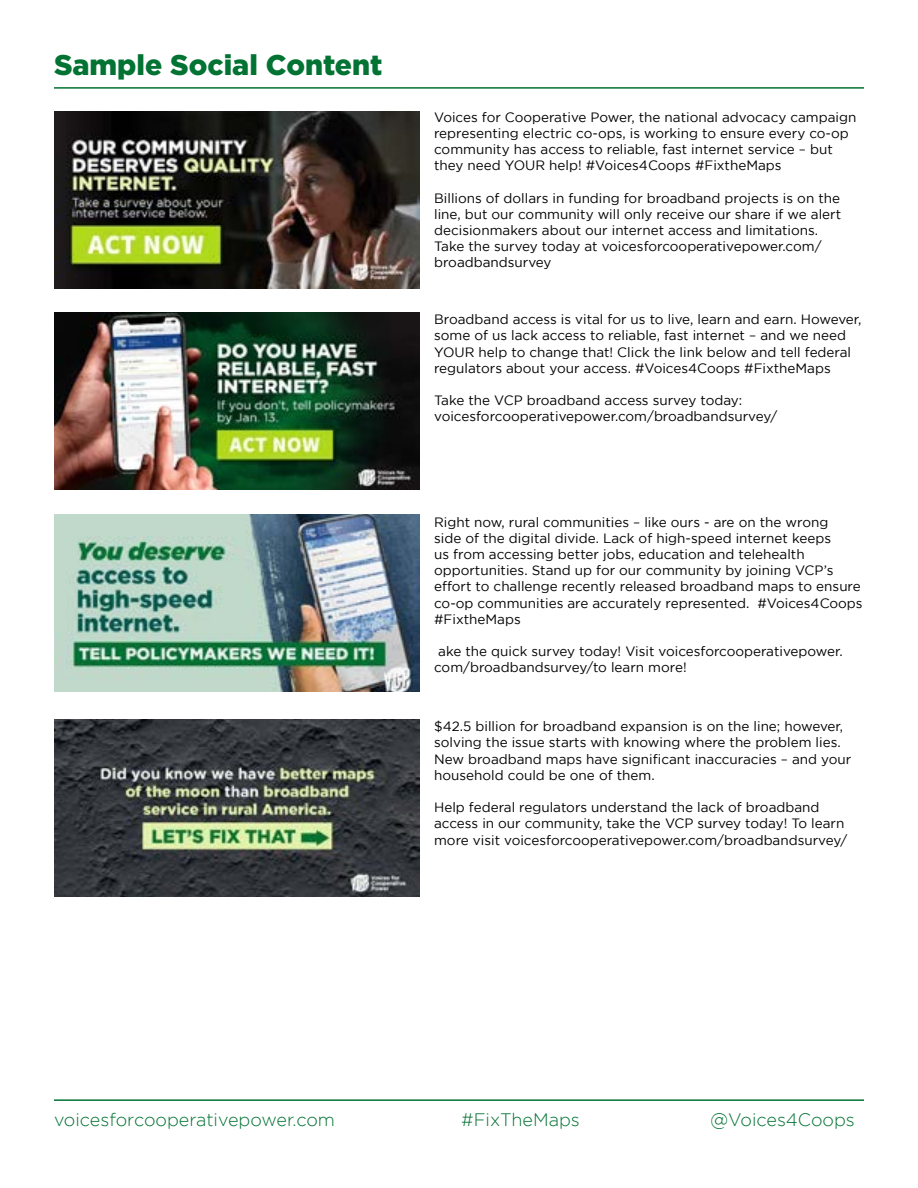
<style>
.page{position:relative;width:918px;height:1188px;background:#fff}
.page>*{position:absolute;margin:0;border:0;box-sizing:border-box;transform-origin:0 0}
.t1{font:900 28.5px "Gotham";color:#037334}
.t2{font:300 18px "Gotham";color:#037334}
.t3{font:13.5px/16.2px "Gotham";color:#000}
</style>
<div class="page">
<hr style="left:54px;top:1099px;width:810px;height:2px;background:#037334">
<hr style="left:54px;top:87px;width:810px;height:2px;background:#037334">
<img style="left:54px;top:112px;width:365px;height:177px">
<img style="left:54px;top:312px;width:365px;height:177px">
<img style="left:54px;top:515px;width:365px;height:177px">
<img style="left:54px;top:719px;width:365px;height:177px">
<h1 class="t1" style="left:54px;top:48px;width:330px">Sample Social Content</h1>
<p class="t3" style="left:434px;top:109px;width:424px">Voices for Cooperative Power, the national advocacy campaign representing electric co-ops, is working to ensure every co-op community has access to reliable, fast internet service – but they need YOUR help! #Voices4Coops #FixtheMaps</p>
<p class="t3" style="left:434px;top:190px;width:409px">Billions of dollars in funding for broadband projects is on the line, but our community will only receive our share if we alert decisionmakers about our internet access and limitations.<br>Take the survey today at voicesforcooperativepower.com/ broadbandsurvey</p>
<p class="t3" style="left:434px;top:311px;width:429px">Broadband access is vital for us to live, learn and earn. However, some of us lack access to reliable, fast internet – and we need YOUR help to change that! Click the link below and tell federal regulators about your access. #Voices4Coops #FixtheMaps</p>
<p class="t3" style="left:434px;top:392px;width:345px">Take the VCP broadband access survey today: voicesforcooperativepower.com/broadbandsurvey/</p>
<p class="t3" style="left:434px;top:514px;width:430px">Right now, rural communities – like ours - are on the wrong<br>side of the digital divide. Lack of high-speed internet keeps<br>us from accessing better jobs, education and telehealth opportunities. Stand up for our community by joining VCP’s effort to challenge recently released broadband maps to ensure co-op communities are accurately represented. #Voices4Coops #FixtheMaps</p>
<p class="t3" style="left:434px;top:643px;width:410px;text-indent:4px">ake the quick survey today! Visit voicesforcooperativepower. com/broadbandsurvey/to learn more!</p>
<p class="t3" style="left:434px;top:718px;width:419px">$42.5 billion for broadband expansion is on the line; however, solving the issue starts with knowing where the problem lies.<br>New broadband maps have significant inaccuracies – and your household could be one of them.</p>
<p class="t3" style="left:434px;top:799px;width:415px">Help federal regulators understand the lack of broadband access in our community, take the VCP survey today! To learn more visit voicesforcooperativepower.com/broadbandsurvey/</p>
<h2 class="t2" style="left:54px;top:1110px;width:283px">voicesforcooperativepower.com</h2>
<h2 class="t2" style="left:461px;top:1110px;width:120px">#FixTheMaps</h2>
<h2 class="t2" style="left:711px;top:1110px;width:146px">@Voices4Coops</h2>
</div>
